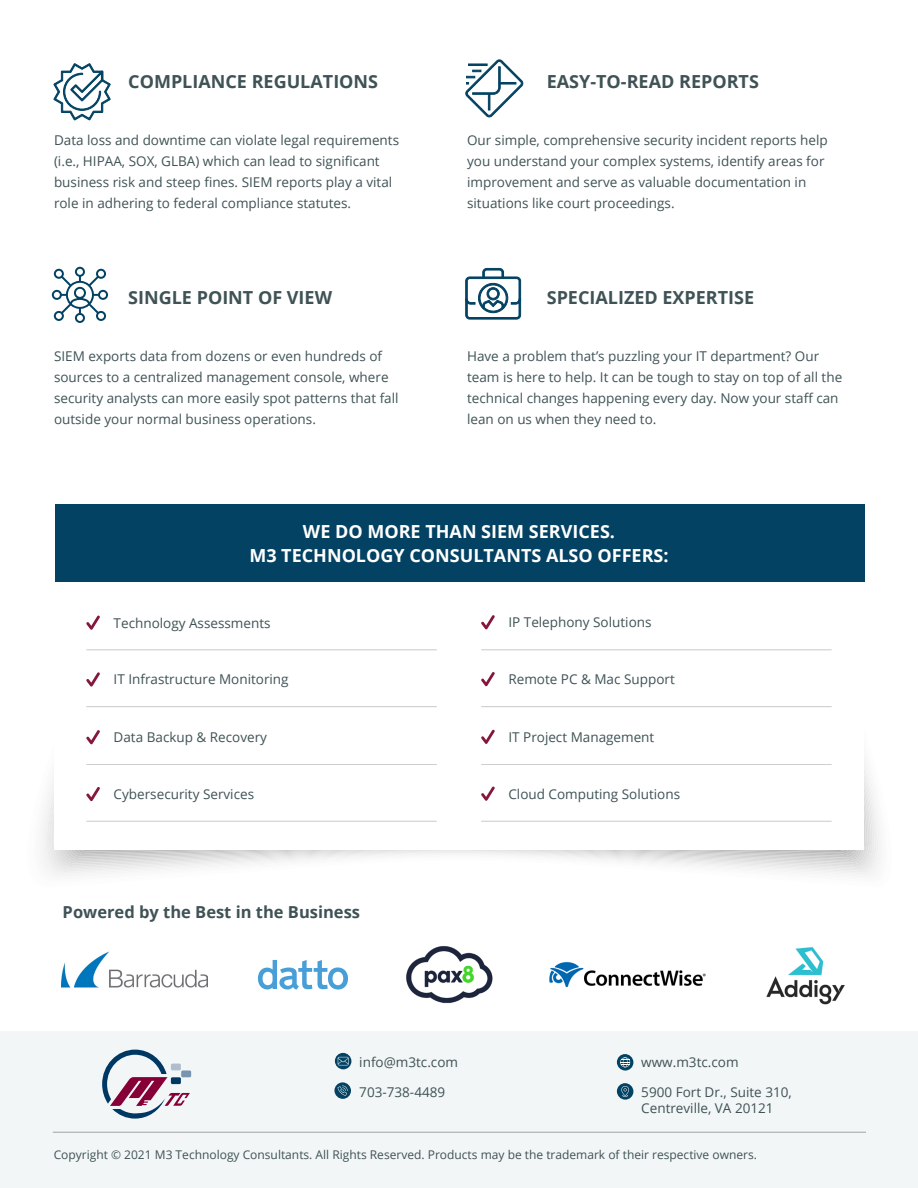
<style>
.page{position:relative;width:918px;height:1188px;background:#fff}
.page>*{position:absolute;margin:0;border:0;box-sizing:border-box;transform-origin:0 0}
.t1{font:700 18px "Open Sans";color:#3f5255}
.t2{font:700 18px "Open Sans";color:#fff}
.t3{font:700 16.5px "Open Sans";color:#3f5255}
.t4{font:13.5px/21px "Open Sans";color:#3f5255}
.t5{font:12px "Open Sans";color:#3f5255}
</style>
<div class="page">
<svg style="left:52px;top:760px;width:825px;height:91px"></svg>
<div style="left:54px;top:505px;width:810px;height:344px;background:#fff"></div>
<svg style="left:86px;top:615px;width:14px;height:15px"></svg>
<svg style="left:86px;top:672px;width:14px;height:15px"></svg>
<svg style="left:86px;top:787px;width:14px;height:14px"></svg>
<svg style="left:481px;top:615px;width:14px;height:14px"></svg>
<svg style="left:481px;top:730px;width:14px;height:14px"></svg>
<svg style="left:481px;top:672px;width:14px;height:14px"></svg>
<svg style="left:481px;top:786px;width:14px;height:15px"></svg>
<svg style="left:86px;top:730px;width:14px;height:14px"></svg>
<div style="left:55px;top:504px;width:809px;height:77px;background:#034263"></div>
<hr style="left:86px;top:650px;width:351px;height:1px;background:#8e9395">
<hr style="left:86px;top:764px;width:351px;height:1px;background:#8e9395">
<hr style="left:86px;top:706px;width:351px;height:1px;background:#8e9395">
<hr style="left:86px;top:821px;width:351px;height:1px;background:#8e9395">
<hr style="left:481px;top:650px;width:351px;height:1px;background:#8e9395">
<hr style="left:481px;top:764px;width:351px;height:1px;background:#8e9395">
<hr style="left:481px;top:706px;width:351px;height:1px;background:#8e9395">
<hr style="left:481px;top:821px;width:351px;height:1px;background:#8e9395">
<img style="left:62px;top:951px;width:146px;height:37px">
<svg style="left:258px;top:960px;width:90px;height:30px"></svg>
<img style="left:406px;top:946px;width:87px;height:58px">
<img style="left:766px;top:947px;width:79px;height:58px">
<img style="left:549px;top:962px;width:157px;height:26px">
<div style="left:0;top:1031px;width:918px;height:157px;background:#f3f6f7"></div>
<hr style="left:53px;top:1132px;width:813px;height:1px;background:#3f5255">
<svg style="left:335px;top:1053px;width:16px;height:16px"></svg>
<svg style="left:338px;top:1057px;width:11px;height:8px"></svg>
<svg style="left:334px;top:1082px;width:17px;height:17px"></svg>
<svg style="left:338px;top:1086px;width:10px;height:10px"></svg>
<svg style="left:617px;top:1054px;width:16px;height:17px"></svg>
<svg style="left:620px;top:1057px;width:10px;height:10px"></svg>
<div style="left:617px;top:1083px;width:16px;height:17px;background:#034263;border-radius:50%"></div>
<svg style="left:621px;top:1086px;width:8px;height:11px"></svg>
<svg style="left:102px;top:1050px;width:88px;height:69px"></svg>
<svg style="left:53px;top:63px;width:58px;height:58px"></svg>
<svg style="left:465px;top:59px;width:59px;height:58px"></svg>
<svg style="left:52px;top:267px;width:56px;height:56px"></svg>
<svg style="left:465px;top:268px;width:56px;height:51px"></svg>
<p class="t1" style="left:128px;top:69px;width:251px">COMPLIANCE REGULATIONS</p>
<p class="t4" style="left:54px;top:130px;width:347px">Data loss and downtime can violate legal requirements (i.e., HIPAA, SOX, GLBA) which can lead to significant business risk and steep fines. SIEM reports play a vital role in adhering to federal compliance statutes.</p>
<p class="t1" style="left:547px;top:69px;width:214px">EASY-TO-READ REPORTS</p>
<p class="t4" style="left:467px;top:130px;width:362px">Our simple, comprehensive security incident reports help you understand your complex systems, identify areas for improvement and serve as valuable documentation in situations like court proceedings.</p>
<p class="t1" style="left:128px;top:285px;width:205px">SINGLE POINT OF VIEW</p>
<p class="t1" style="left:547px;top:285px;width:209px">SPECIALIZED EXPERTISE</p>
<p class="t4" style="left:54px;top:346px;width:346px">SIEM exports data from dozens or even hundreds of sources to a centralized management console, where security analysts can more easily spot patterns that fall outside your normal business operations.</p>
<p class="t4" style="left:467px;top:346px;width:377px">Have a problem that’s puzzling your IT department? Our team is here to help. It can be tough to stay on top of all the technical changes happening every day. Now your staff can lean on us when they need to.</p>
<p class="t2" style="left:303px;top:518px;width:314px">WE DO MORE THAN SIEM SERVICES.</p>
<p class="t2" style="left:249px;top:543px;width:421px">M3 TECHNOLOGY CONSULTANTS ALSO OFFERS:</p>
<p class="t4" style="left:114px;top:612px;width:158px">Technology Assessments</p>
<p class="t4" style="left:508px;top:611px;width:145px">IP Telephony Solutions</p>
<p class="t4" style="left:114px;top:669px;width:177px">IT Infrastructure Monitoring</p>
<p class="t4" style="left:508px;top:668px;width:168px">Remote PC &amp; Mac Support</p>
<p class="t4" style="left:114px;top:726px;width:155px">Data Backup &amp; Recovery</p>
<p class="t4" style="left:508px;top:726px;width:147px">IT Project Management</p>
<p class="t4" style="left:114px;top:783px;width:142px">Cybersecurity Services</p>
<p class="t4" style="left:508px;top:783px;width:173px">Cloud Computing Solutions</p>
<p class="t3" style="left:63px;top:901px;width:299px">Powered by the Best in the Business</p>
<p class="t4" style="left:359px;top:1051px;width:100px">info@m3tc.com</p>
<p class="t4" style="left:359px;top:1081px;width:87px">703-738-4489</p>
<p class="t4" style="left:641px;top:1051px;width:99px">www.m3tc.com</p>
<p class="t4" style="left:641px;top:1083px;width:152px;line-height:16.5px">5900 Fort Dr., Suite 310,<br>Centreville, VA 20121</p>
<p class="t5" style="left:54px;top:1146px;width:705px">Copyright © 2021 M3 Technology Consultants. All Rights Reserved. Products may be the trademark of their respective owners.</p>
</div>
